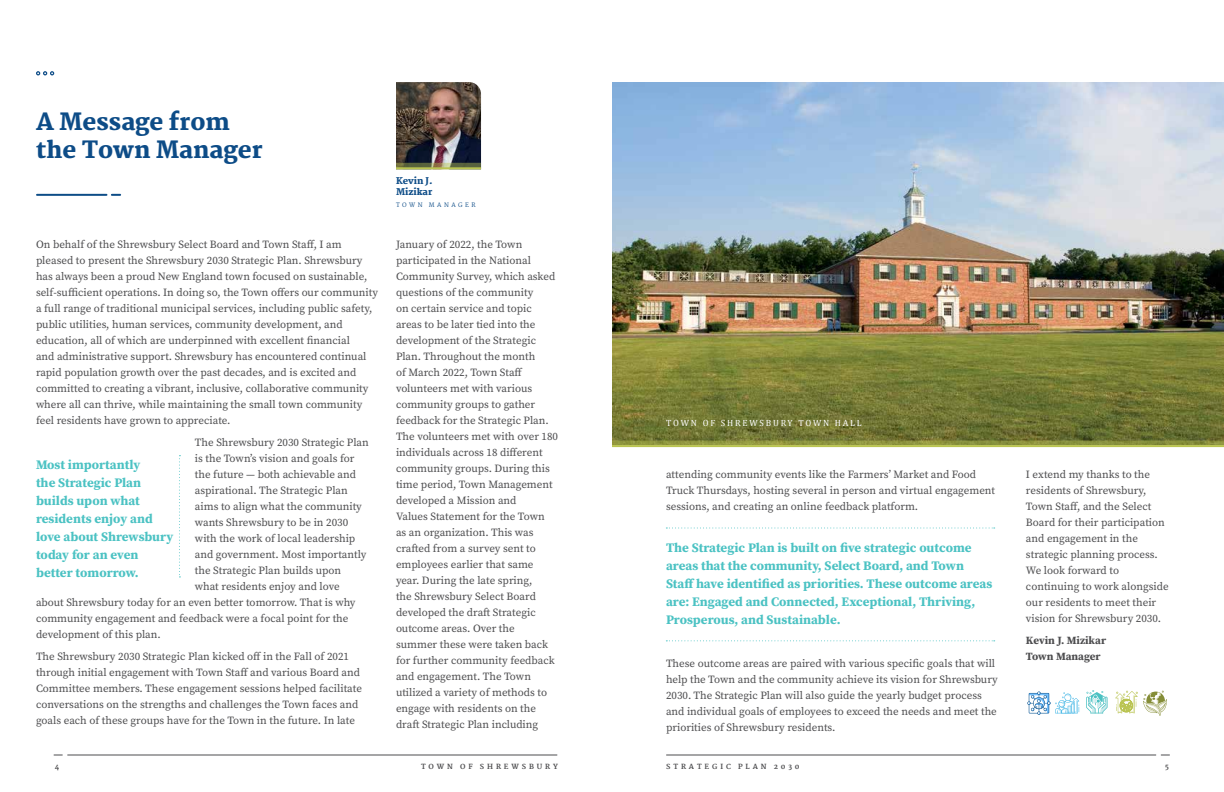
<style>
.page{position:relative;width:1224px;height:792px;background:#fff}
.page>*{position:absolute;margin:0;border:0;box-sizing:border-box;transform-origin:0 0}
.t1{font:800 23.2px/27.8px "Martel";color:#0d4c87}
.t2{font:700 13px/18px "Source Serif Pro";color:#4bc2c3}
.t3{font:11px/16px "Source Serif Pro";color:#4d4d4f}
.t4{font:700 11px/16px "Source Serif Pro";color:#4d4d4f}
.t5{font:9px "Cambria";letter-spacing:.2em;color:#fff}
.t6{font:800 9px/10.8px "Martel";color:#0d4c87}
.t7{font:800 7px "Martel";letter-spacing:.41em;color:#4d4d4f}
.t8{font:6px "Martel";letter-spacing:.41em;color:#0d4c87}
</style>
<div class="page">
<img style="left:612px;top:82px;width:612px;height:359px">
<img style="left:396px;top:82px;width:85px;height:81px">
<hr style="left:37px;top:194px;width:70px;height:2px;background:#0d4c87">
<svg style="left:112px;top:194px;width:8px;height:2px"></svg>
<svg style="left:36px;top:71px;width:18px;height:4px"></svg>
<svg style="left:396px;top:163px;width:85px;height:4px"></svg>
<hr style="left:396px;top:167px;width:85px;height:2px;background:#bac452">
<svg style="left:179px;top:455px;width:1px;height:122px"></svg>
<hr style="left:68px;top:755px;width:489px;height:1px;background:#4d4d4f">
<svg style="left:1027px;top:692px;width:53px;height:23px"></svg>
<svg style="left:1086px;top:690px;width:21px;height:24px"></svg>
<svg style="left:1115px;top:691px;width:52px;height:25px"></svg>
<svg style="left:612px;top:441px;width:612px;height:4px;background:#8c933e"></svg>
<hr style="left:612px;top:445px;width:612px;height:2px;background:#bac452">
<svg style="left:666px;top:528px;width:329px;height:1px"></svg>
<svg style="left:666px;top:640px;width:329px;height:1px"></svg>
<hr style="left:666px;top:755px;width:490px;height:1px;background:#4d4d4f">
<h1 class="t1" style="left:36px;top:108px;width:228px">A Message from the Town Manager</h1>
<p class="t3" style="left:36px;top:236px;width:343px">On behalf of the Shrewsbury Select Board and Town Staff, I am pleased to present the Shrewsbury 2030 Strategic Plan. Shrewsbury has always been a proud New England town focused on sustainable, self-sufficient operations. In doing so, the Town offers our community a full range of traditional municipal services, including public safety, public utilities, human services, community development, and education, all of which are underpinned with excellent financial<br>and administrative support. Shrewsbury has encountered continual rapid population growth over the past decades, and is excited and committed to creating a vibrant, inclusive, collaborative community where all can thrive, while maintaining the small town community feel residents have grown to appreciate.</p>
<p class="t3" style="left:195px;top:434px;width:175px">The Shrewsbury 2030 Strategic Plan</p>
<p class="t3" style="left:195px;top:450px;width:161px">is the Town’s vision and goals for</p>
<p class="t3" style="left:195px;top:466px;width:163px">the future — both achievable and</p>
<p class="t3" style="left:195px;top:482px;width:154px">aspirational. The Strategic Plan</p>
<p class="t3" style="left:195px;top:498px;width:169px">aims to align what the community</p>
<p class="t3" style="left:195px;top:514px;width:155px">wants Shrewsbury to be in 2030</p>
<p class="t3" style="left:195px;top:530px;width:162px">with the work of local leadership</p>
<p class="t3" style="left:195px;top:546px;width:173px">and government. Most importantly</p>
<p class="t3" style="left:195px;top:562px;width:148px">the Strategic Plan builds upon</p>
<p class="t3" style="left:195px;top:578px;width:146px">what residents enjoy and love</p>
<p class="t3" style="left:36px;top:594px;width:321px">about Shrewsbury today for an even better tomorrow. That is why</p>
<p class="t3" style="left:36px;top:610px;width:314px">community engagement and feedback were a focal point for the</p>
<p class="t3" style="left:36px;top:626px;width:126px">development of this plan.</p>
<p class="t3" style="left:36px;top:648px;width:328px">The Shrewsbury 2030 Strategic Plan kicked off in the Fall of 2021 through initial engagement with Town Staff and various Board and Committee members. These engagement sessions helped facilitate conversations on the strengths and challenges the Town faces and goals each of these groups have for the Town in the future. In late</p>
<p class="t2" style="left:36px;top:455px;width:139px">Most importantly<br>the Strategic Plan builds upon what residents enjoy and love about Shrewsbury today for an even better tomorrow.</p>
<p class="t6" style="left:396px;top:175px;width:38px">Kevin J.<br>Mizikar</p>
<p class="t8" style="left:396px;top:201px;width:81px">TOWN MANAGER</p>
<p class="t3" style="left:396px;top:236px;width:164px">January of 2022, the Town participated in the National<br>Community Survey, which asked questions of the community<br>on certain service and topic areas to be later tied into the development of the Strategic<br>Plan. Throughout the month<br>of March 2022, Town Staff volunteers met with various community groups to gather feedback for the Strategic Plan.<br>The volunteers met with over 180 individuals across 18 different community groups. During this time period, Town Management developed a Mission and<br>Values Statement for the Town<br>as an organization. This was crafted from a survey sent to employees earlier that same year. During the late spring,<br>the Shrewsbury Select Board developed the draft Strategic outcome areas. Over the summer these were taken back for further community feedback and engagement. The Town utilized a variety of methods to engage with residents on the draft Strategic Plan including</p>
<p class="t7" style="left:55px;top:763px;width:6px">4</p>
<p class="t7" style="left:421px;top:763px;width:138px">TOWN OF SHREWSBURY</p>
<p class="t5" style="left:666px;top:417px;width:197px">TOWN OF SHREWSBURY TOWN HALL</p>
<p class="t3" style="left:666px;top:466px;width:331px">attending community events like the Farmers’ Market and Food<br>Truck Thursdays, hosting several in person and virtual engagement sessions, and creating an online feedback platform.</p>
<p class="t2" style="left:666px;top:539px;width:328px">The Strategic Plan is built on five strategic outcome areas that the community, Select Board, and Town Staff have identified as priorities. These outcome areas are: Engaged and Connected, Exceptional, Thriving, Prosperous, and Sustainable.</p>
<p class="t3" style="left:666px;top:655px;width:333px">These outcome areas are paired with various specific goals that will help the Town and the community achieve its vision for Shrewsbury 2030. The Strategic Plan will also guide the yearly budget process and individual goals of employees to exceed the needs and meet the priorities of Shrewsbury residents.</p>
<p class="t3" style="left:1026px;top:466px;width:144px">I extend my thanks to the residents of Shrewsbury,<br>Town Staff, and the Select<br>Board for their participation and engagement in the strategic planning process.<br>We look forward to continuing to work alongside our residents to meet their vision for Shrewsbury 2030.</p>
<p class="t4" style="left:1026px;top:632px;width:82px">Kevin J. Mizikar<br>Town Manager</p>
<p class="t7" style="left:666px;top:763px;width:135px">STRATEGIC PLAN 2030</p>
<p class="t7" style="left:1165px;top:763px;width:5px">5</p>
</div>
